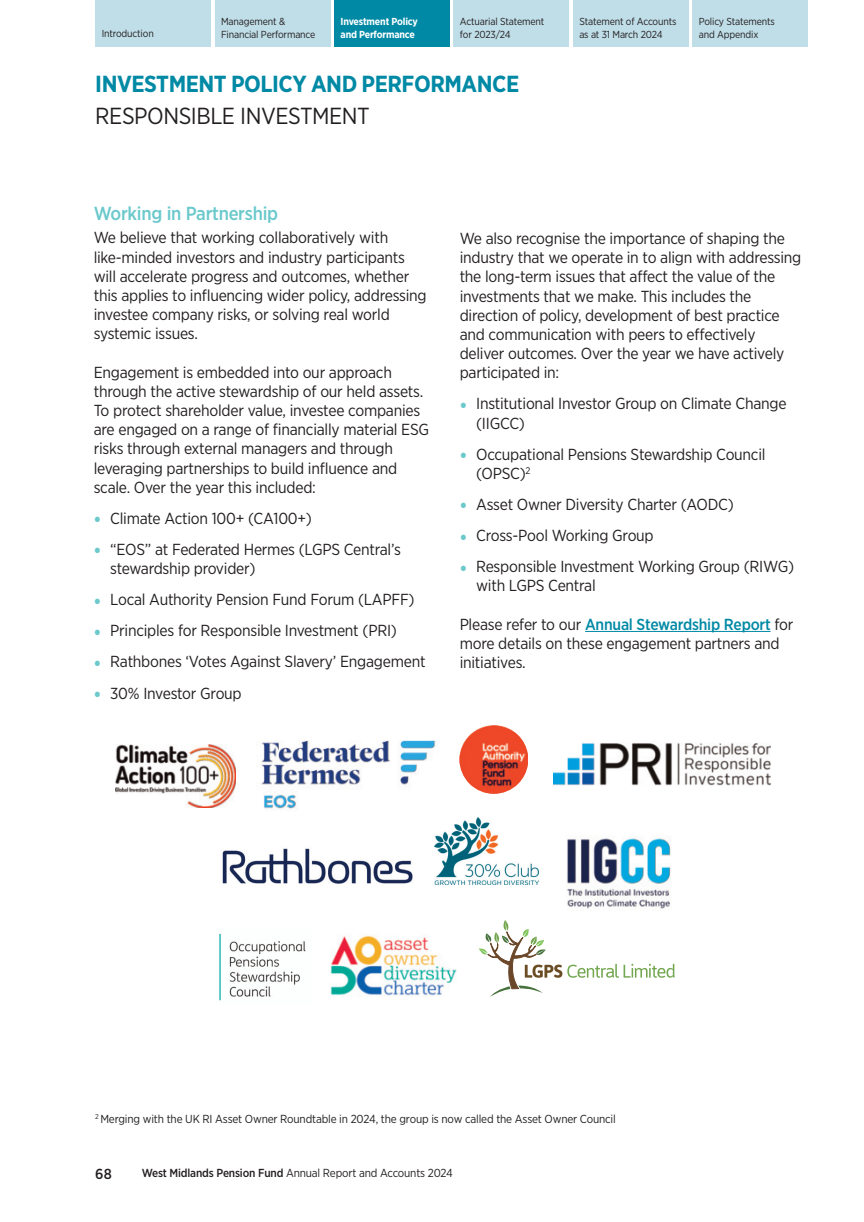
<style>
.page{position:relative;width:864px;height:1222px;background:#fff}
.page>*{position:absolute;margin:0;border:0;box-sizing:border-box;transform-origin:0 0}
.t1{font:700 23.28px "Gotham Narrow";letter-spacing:-.02em;color:#0089a5}
.t2{font:23.28px "Gotham Narrow";letter-spacing:-.02em;color:#231f20}
.t3{font:500 18.9px "Gotham Narrow";letter-spacing:-.015em;color:#6bc9cc}
.t4{font:15.92px/19.2px "Gotham Narrow";letter-spacing:-.015em;color:#231f20}
.t5{font:500 14.53px "Gotham Narrow";color:#231f20}
.t6{font:11.55px "Gotham Narrow";letter-spacing:-.015em;color:#231f20}
.t7{font:10.15px/12.4px "Gotham Narrow";letter-spacing:-.015em;color:#231f20}
.t8{font:700 10.15px/12.4px "Gotham Narrow";letter-spacing:-.015em;color:#fff}
.s1{font-weight:900;color:#6bc9cc}
.s2{font-weight:500;color:#0089a5}
.s3{font-weight:500}
</style>
<div class="page">
<div style="left:334px;top:0;width:115px;height:47px;background:#0089a5"></div>
<div style="left:453px;top:0;width:116px;height:47px;background:#c0dee8"></div>
<div style="left:572px;top:0;width:116px;height:47px;background:#c0dee8"></div>
<div style="left:692px;top:0;width:115px;height:47px;background:#c0dee8"></div>
<div style="left:95px;top:0;width:116px;height:47px;background:#c0dee8"></div>
<div style="left:215px;top:0;width:115px;height:47px;background:#c0dee8"></div>
<hr style="left:585px;top:631px;width:185px;height:1px;background:#0089a5">
<img style="left:459px;top:725px;width:69px;height:69px">
<img style="left:566px;top:836px;width:105px;height:73px">
<img style="left:219px;top:933px;width:87px;height:68px">
<img style="left:330px;top:935px;width:127px;height:62px">
<img style="left:115px;top:745px;width:121px;height:62px">
<img style="left:261px;top:740px;width:175px;height:71px">
<img style="left:554px;top:742px;width:216px;height:44px">
<img style="left:222px;top:848px;width:191px;height:36px">
<svg style="left:479px;top:920px;width:195px;height:77px"></svg>
<img style="left:435px;top:817px;width:103px;height:67px">
<p class="t8" style="left:340px;top:16px;width:79px">Investment Policy and Performance</p>
<p class="t7" style="left:460px;top:16px;width:86px">Actuarial Statement for 2023/24</p>
<p class="t7" style="left:579px;top:16px;width:98px">Statement of Accounts as at 31 March 2024</p>
<p class="t7" style="left:698px;top:16px;width:78px">Policy Statements and Appendix</p>
<h1 class="t1" style="left:95px;top:75px;width:425px">INVESTMENT POLICY AND PERFORMANCE</h1>
<h1 class="t2" style="left:95px;top:108px;width:276px">RESPONSIBLE INVESTMENT</h1>
<p class="t7" style="left:102px;top:28px;width:53px">Introduction</p>
<p class="t7" style="left:221px;top:16px;width:96px">Management &amp;<br>Financial Performance</p>
<p class="t3" style="left:94px;top:206px;width:186px">Working in Partnership</p>
<p class="t4" style="left:94px;top:229px;width:334px">We believe that working collaboratively with like-minded investors and industry participants will accelerate progress and outcomes, whether this applies to influencing wider policy, addressing investee company risks, or solving real world systemic issues.</p>
<p class="t4" style="left:94px;top:363px;width:337px">Engagement is embedded into our approach through the active stewardship of our held assets.<br>To protect shareholder value, investee companies are engaged on a range of financially material ESG risks through external managers and through leveraging partnerships to build influence and scale. Over the year this included:</p>
<p class="t4" style="left:94px;top:510px;width:220px"><span class="s1">•</span> Climate Action 100+ (CA100+)</p>
<p class="t4" style="left:110px;top:541px;width:292px;text-indent:-16px"><span class="s1">•</span> “EOS” at Federated Hermes (LGPS Central’s stewardship provider)</p>
<p class="t4" style="left:94px;top:591px;width:322px"><span class="s1">•</span> Local Authority Pension Fund Forum (LAPFF)</p>
<p class="t4" style="left:94px;top:622px;width:304px"><span class="s1">•</span> Principles for Responsible Investment (PRI)</p>
<p class="t4" style="left:94px;top:653px;width:333px"><span class="s1">•</span> Rathbones ‘Votes Against Slavery’ Engagement</p>
<p class="t4" style="left:94px;top:684px;width:149px"><span class="s1">•</span> 30% Investor Group</p>
<p class="t4" style="left:459px;top:230px;width:343px">We also recognise the importance of shaping the industry that we operate in to align with addressing the long-term issues that affect the value of the investments that we make. This includes the direction of policy, development of best practice and communication with peers to effectively deliver outcomes. Over the year we have actively participated in:</p>
<p class="t4" style="left:476px;top:395px;width:312px;text-indent:-16px"><span class="s1">•</span> Institutional Investor Group on Climate Change (IIGCC)</p>
<p class="t4" style="left:476px;top:445px;width:291px;text-indent:-16px"><span class="s1">•</span> Occupational Pensions Stewardship Council (OPSC)<sup>2</sup></p>
<p class="t4" style="left:459px;top:496px;width:275px"><span class="s1">•</span> Asset Owner Diversity Charter (AODC)</p>
<p class="t4" style="left:459px;top:527px;width:195px"><span class="s1">•</span> Cross-Pool Working Group</p>
<p class="t4" style="left:476px;top:558px;width:319px;text-indent:-16px"><span class="s1">•</span> Responsible Investment Working Group (RIWG) with LGPS Central</p>
<p class="t4" style="left:459px;top:615px;width:335px">Please refer to our <span class="s2">Annual Stewardship Report</span> for more details on these engagement partners and initiatives.</p>
<p class="t6" style="left:95px;top:1114px;width:522px"><sup>2</sup> Merging with the UK RI Asset Owner Roundtable in 2024, the group is now called the Asset Owner Council</p>
<p class="t5" style="left:95px;top:1168px;width:18px">68</p>
<p class="t6" style="left:142px;top:1168px;width:312px"><span class="s3">West Midlands Pension Fund</span> Annual Report and Accounts 2024</p>
</div>
